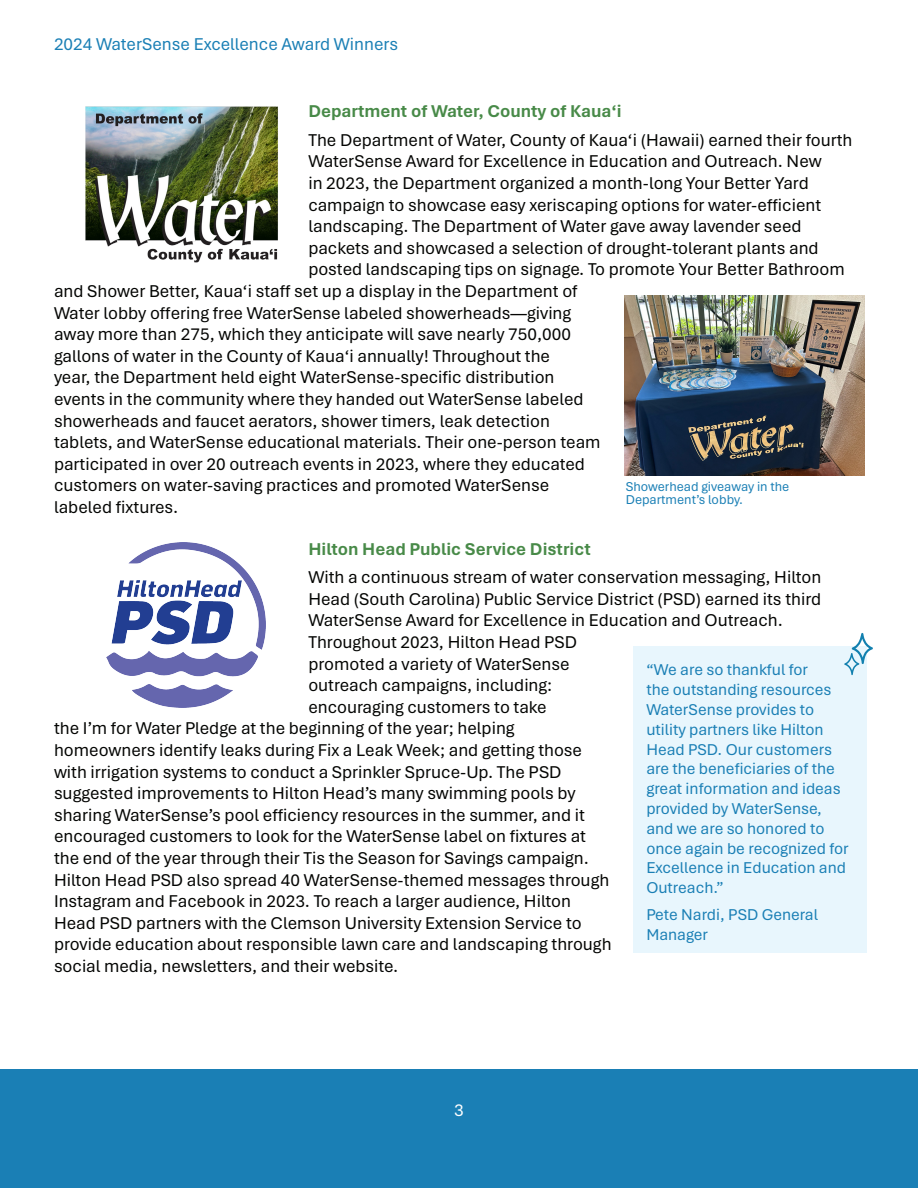
<style>
.page{position:relative;width:918px;height:1188px;background:#fff}
.page>*{position:absolute;margin:0;border:0;box-sizing:border-box;transform-origin:0 0}
.t1{font:18px "Aptos";color:#040503}
.t2{font:700 18px "Aptos";color:#488a48}
.t3{font:18px "Aptos";color:#1a7fb5}
.t4{font:18px "Aptos";color:#fff}
.t5{font:16.5px/19.8px "Aptos";color:#1a7fb5}
.t6{font:13.5px/13.5px "Aptos";color:#1a7fb5}
</style>
<div class="page">
<div style="left:0;top:1069px;width:918px;height:119px;background:#1a7fb5"></div>
<div style="left:633px;top:646px;width:233px;height:307px;background:#e8f6fd"></div>
<svg style="left:844px;top:633px;width:29px;height:42px"></svg>
<img style="left:107px;top:543px;width:159px;height:164px">
<img style="left:85px;top:106px;width:193px;height:157px">
<img style="left:624px;top:296px;width:240px;height:179px">
<p class="t3" style="left:54px;top:32px;width:346px">2024 WaterSense Excellence Award Winners</p>
<p class="t2" style="left:308px;top:99px;width:315px">Department of Water, County of Kaua‘i</p>
<p class="t1" style="left:308px;top:128px;width:546px">The Department of Water, County of Kaua‘i (Hawaii) earned their fourth</p>
<p class="t1" style="left:308px;top:149px;width:515px">WaterSense Award for Excellence in Education and Outreach. New</p>
<p class="t1" style="left:308px;top:171px;width:502px">in 2023, the Department organized a month-long Your Better Yard</p>
<p class="t1" style="left:308px;top:192px;width:514px">campaign to showcase easy xeriscaping options for water-efficient</p>
<p class="t1" style="left:308px;top:214px;width:495px">landscaping. The Department of Water gave away lavender seed</p>
<p class="t1" style="left:308px;top:236px;width:512px">packets and showcased a selection of drought-tolerant plants and</p>
<p class="t1" style="left:308px;top:257px;width:538px">posted landscaping tips on signage. To promote Your Better Bathroom</p>
<p class="t1" style="left:54px;top:279px;width:525px">and Shower Better, Kaua‘i staff set up a display in the Department of</p>
<p class="t1" style="left:54px;top:300px;width:519px">Water lobby offering free WaterSense labeled showerheads—giving</p>
<p class="t1" style="left:54px;top:322px;width:518px">away more than 275, which they anticipate will save nearly 750,000</p>
<p class="t1" style="left:54px;top:344px;width:498px">gallons of water in the County of Kaua‘i annually! Throughout the</p>
<p class="t1" style="left:54px;top:365px;width:502px">year, the Department held eight WaterSense-specific distribution</p>
<p class="t1" style="left:54px;top:387px;width:531px">events in the community where they handed out WaterSense labeled</p>
<p class="t1" style="left:54px;top:408px;width:498px">showerheads and faucet aerators, shower timers, leak detection</p>
<p class="t1" style="left:54px;top:430px;width:548px">tablets, and WaterSense educational materials. Their one-person team</p>
<p class="t1" style="left:54px;top:452px;width:533px">participated in over 20 outreach events in 2023, where they educated</p>
<p class="t1" style="left:54px;top:473px;width:497px">customers on water-saving practices and promoted WaterSense</p>
<p class="t1" style="left:54px;top:495px;width:126px">labeled fixtures.</p>
<p class="t2" style="left:308px;top:537px;width:284px">Hilton Head Public Service District</p>
<p class="t1" style="left:308px;top:565px;width:515px">With a continuous stream of water conservation messaging, Hilton</p>
<p class="t1" style="left:308px;top:587px;width:514px">Head (South Carolina) Public Service District (PSD) earned its third</p>
<p class="t1" style="left:308px;top:608px;width:476px">WaterSense Award for Excellence in Education and Outreach.</p>
<p class="t1" style="left:308px;top:630px;width:270px">Throughout 2023, Hilton Head PSD</p>
<p class="t1" style="left:308px;top:651px;width:263px">promoted a variety of WaterSense</p>
<p class="t1" style="left:308px;top:673px;width:246px">outreach campaigns, including:</p>
<p class="t1" style="left:308px;top:695px;width:240px">encouraging customers to take</p>
<p class="t1" style="left:54px;top:716px;width:462px">the I’m for Water Pledge at the beginning of the year; helping</p>
<p class="t1" style="left:54px;top:738px;width:530px">homeowners identify leaks during Fix a Leak Week; and getting those</p>
<p class="t1" style="left:54px;top:759px;width:509px">with irrigation systems to conduct a Sprinkler Spruce-Up. The PSD</p>
<p class="t1" style="left:54px;top:781px;width:523px">suggested improvements to Hilton Head’s many swimming pools by</p>
<p class="t1" style="left:54px;top:803px;width:532px">sharing WaterSense’s pool efficiency resources in the summer, and it</p>
<p class="t1" style="left:54px;top:824px;width:534px">encouraged customers to look for the WaterSense label on fixtures at</p>
<p class="t1" style="left:54px;top:846px;width:537px">the end of the year through their Tis the Season for Savings campaign.</p>
<p class="t1" style="left:54px;top:867px;width:557px">Hilton Head PSD also spread 40 WaterSense-themed messages through</p>
<p class="t1" style="left:54px;top:889px;width:519px">Instagram and Facebook in 2023. To reach a larger audience, Hilton</p>
<p class="t1" style="left:54px;top:911px;width:529px">Head PSD partners with the Clemson University Extension Service to</p>
<p class="t1" style="left:54px;top:932px;width:559px">provide education about responsible lawn care and landscaping through</p>
<p class="t1" style="left:54px;top:954px;width:346px">social media, newsletters, and their website.</p>
<p class="t6" style="left:626px;top:479px;width:165px">Showerhead giveaway in the<br>Department’s lobby.</p>
<p class="t5" style="left:646px;top:660px;width:204px">“We are so thankful for<br>the outstanding resources<br>WaterSense provides to utility partners like Hilton<br>Head PSD. Our customers are the beneficiaries of the great information and ideas provided by WaterSense, and we are so honored to once again be recognized for<br>Excellence in Education and<br>Outreach.”</p>
<p class="t5" style="left:646px;top:904px;width:173px">Pete Nardi, PSD General<br>Manager</p>
<p class="t4" style="left:454px;top:1098px;width:11px">3</p>
</div>
